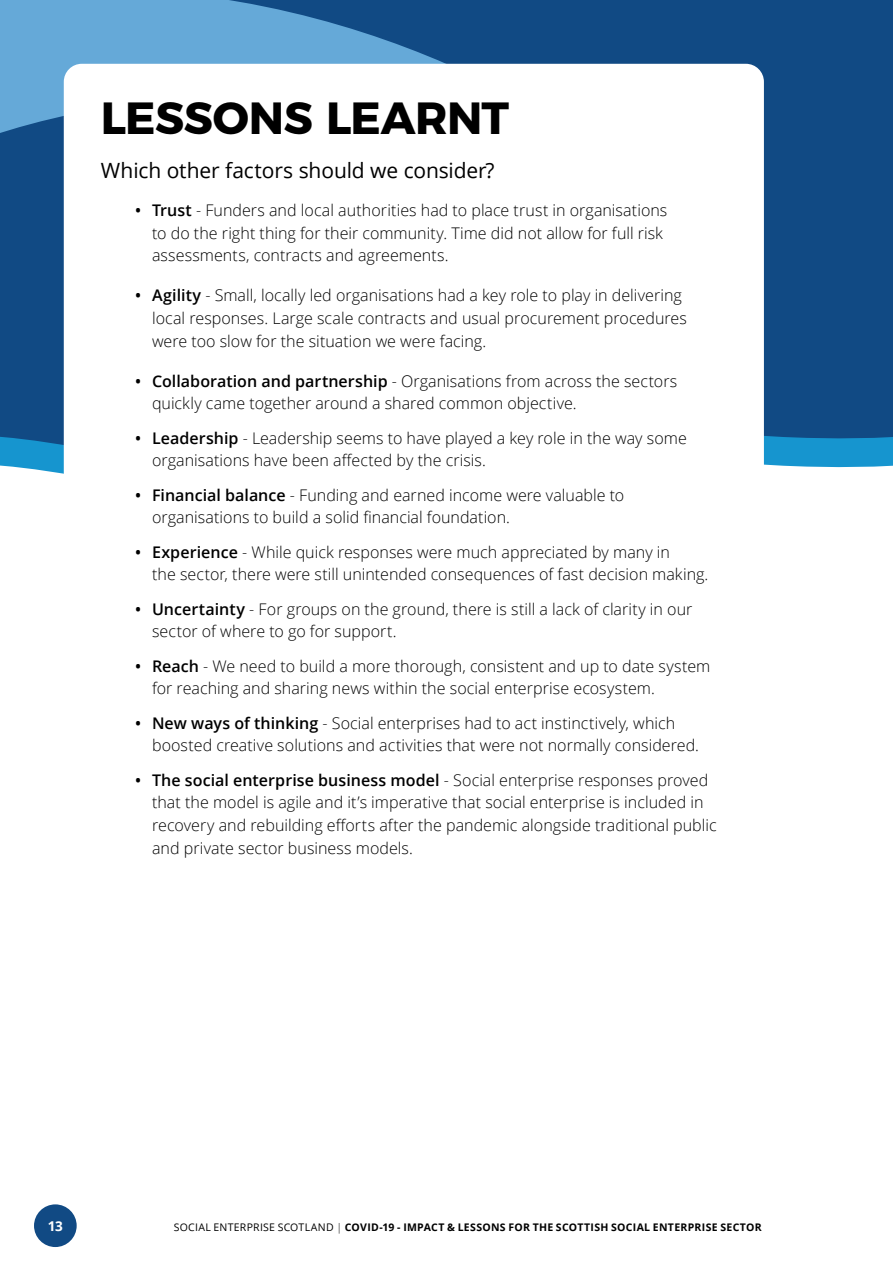
<style>
.page{position:relative;width:893px;height:1263px;background:#fff}
.page>*{position:absolute;margin:0;border:0;box-sizing:border-box;transform-origin:0 0}
.t1{font:700 45px "Montserrat";letter-spacing:-.01em;color:#000}
.t2{font:21px "Open Sans";letter-spacing:-.005em;color:#000}
.t3{font:300 16.05px/22.8px "Open Sans";color:#000}
.t4{font:700 13.5px "Open Sans";color:#fff}
.t5{font:700 10.5px "Open Sans";letter-spacing:.03em;color:#000}
.s1{font-weight:600}
.s2{font-weight:400}
.s3{font-weight:300}
</style>
<div class="page">
<div style="left:34px;top:1204px;width:43px;height:43px;background:#114a84;border-radius:50%"></div>
<svg style="left:0;top:0;width:893px;height:474px;background:#15528b"></svg>
<svg style="left:0;top:0;width:638px;height:280px;background:#3a78ad"></svg>
<div style="left:64px;top:64px;width:700px;height:762px;background:#fff;border-radius:18px"></div>
<h1 class="t1" style="left:101px;top:81px;width:410px">LESSONS LEARNT</h1>
<h2 class="t2" style="left:101px;top:156px;width:395px">Which other factors should we consider?</h2>
<p class="t3" style="left:152px;top:198px;width:517px;text-indent:-17px"><span class="s1">• Trust</span> - Funders and local authorities had to place trust in organisations to do the right thing for their community. Time did not allow for full risk assessments, contracts and agreements.</p>
<p class="t3" style="left:152px;top:284px;width:536px;text-indent:-17px"><span class="s1">• Agility</span> - Small, locally led organisations had a key role to play in delivering local responses. Large scale contracts and usual procurement procedures were too slow for the situation we were facing.</p>
<p class="t3" style="left:152px;top:369px;width:527px;text-indent:-17px"><span class="s1">• Collaboration and partnership</span> - Organisations from across the sectors quickly came together around a shared common objective.</p>
<p class="t3" style="left:152px;top:426px;width:536px;text-indent:-17px"><span class="s1">• Leadership</span> - Leadership seems to have played a key role in the way some organisations have been affected by the crisis.</p>
<p class="t3" style="left:152px;top:483px;width:474px;text-indent:-17px"><span class="s1">• Financial balance</span> - Funding and earned income were valuable to organisations to build a solid financial foundation.</p>
<p class="t3" style="left:152px;top:540px;width:558px;text-indent:-17px"><span class="s1">• Experience</span> - While quick responses were much appreciated by many in<br>the sector, there were still unintended consequences of fast decision making.</p>
<p class="t3" style="left:152px;top:597px;width:542px;text-indent:-17px"><span class="s1">• Uncertainty</span> - For groups on the ground, there is still a lack of clarity in our sector of where to go for support.</p>
<p class="t3" style="left:152px;top:654px;width:560px;text-indent:-17px"><span class="s1">• Reach</span> - We need to build a more thorough, consistent and up to date system for reaching and sharing news within the social enterprise ecosystem.</p>
<p class="t3" style="left:152px;top:711px;width:548px;text-indent:-17px"><span class="s1">• New ways of thinking</span> - Social enterprises had to act instinctively, which boosted creative solutions and activities that were not normally considered.</p>
<p class="t3" style="left:152px;top:768px;width:566px;text-indent:-17px"><span class="s1">• The social enterprise business model</span> - Social enterprise responses proved that the model is agile and it’s imperative that social enterprise is included in recovery and rebuilding efforts after the pandemic alongside traditional public and private sector business models.</p>
<p class="t4" style="left:48px;top:1216px;width:17px">13</p>
<p class="t5" style="left:174px;top:1219px;width:589px"><span class="s2">SOCIAL ENTERPRISE SCOTLAND</span> <span class="s3">|</span> COVID-19 - IMPACT &amp; LESSONS FOR THE SCOTTISH SOCIAL ENTERPRISE SECTOR</p>
</div>
